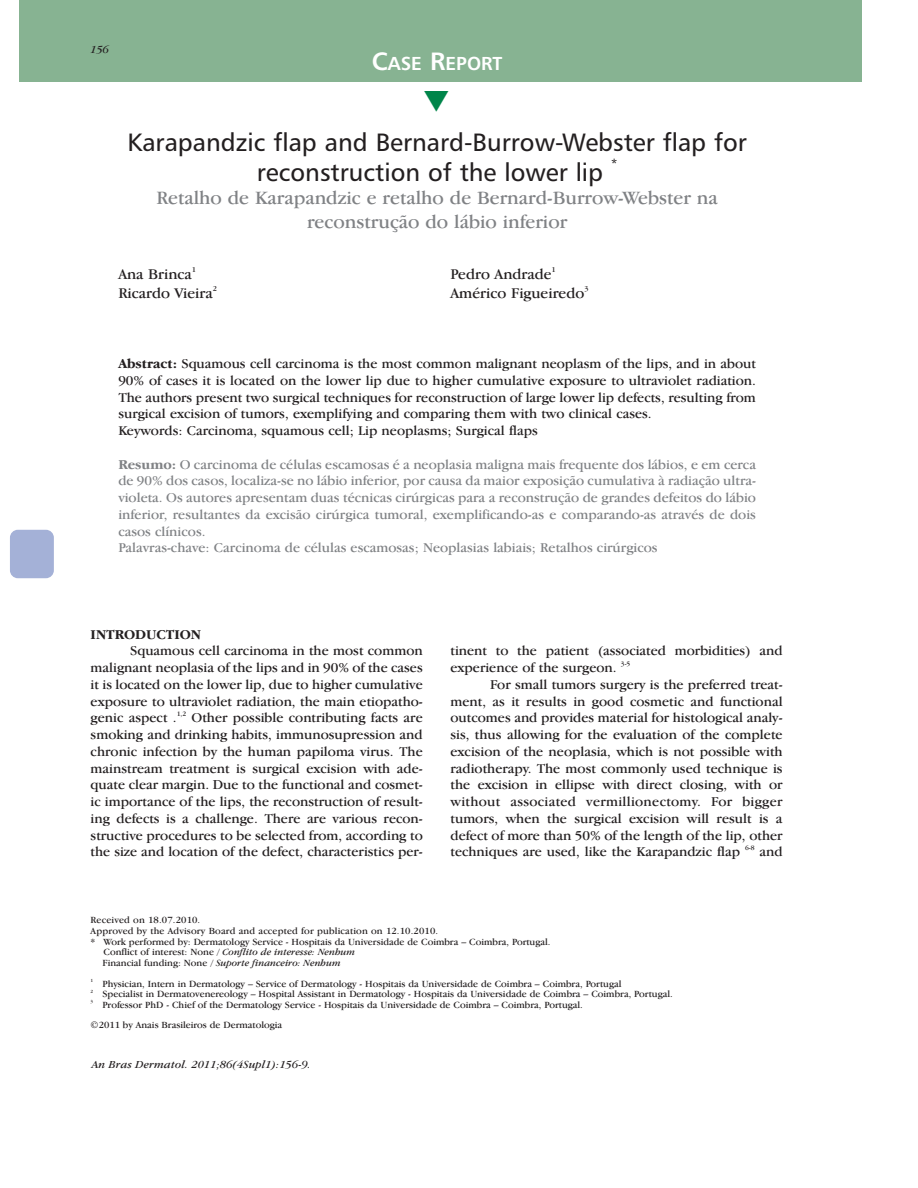
<style>
.page{position:relative;width:918px;height:1188px;background:#fff}
.page>*{position:absolute;margin:0;border:0;box-sizing:border-box;transform-origin:0 0}
.t1{font:25.05px/29.2px "Humanist 777 BT Roman B";color:#231f20;text-align:center}
.t2{font:19.5px/23.7px "Garamond IT Cby BT";color:#808285;text-align:center}
.t3{font:18.9px "Humanist 777 BT Bold B";color:#fff}
.t4{font:15.3px "Garamond IT Cby BT";color:#231f20}
.t5{font:13.95px/16.8px "Garamond IT Cby BT";color:#231f20;text-align:justify}
.t6{font:13.95px/16.8px "Garamond IT Cby BT";color:#808285}
.t7{font:700 13.95px "Garamond IT Cby BT";color:#231f20}
.t8{font:12.6px "Humanist 777 BT Roman B";color:#231f20}
.t9{font:italic 11.1px "Garamond IT Cby BT";letter-spacing:.015em;color:#231f20}
.t10{font:9.75px/10.5px "Garamond IT Cby BT";color:#231f20}
.t11{font:7.65px "Garamond IT Cby BT";color:#231f20}
.t12{font:7.05px "Garamond IT Cby BT";color:#231f20}
.t13{font:4.95px "Garamond IT Cby BT";color:#231f20}
.s1{font-size:25.05px}
.s2{font-weight:700}
.s3{font-style:italic}
</style>
<div class="page">
<div style="left:10px;top:530px;width:44px;height:48px;background:#a4b1d7;border-radius:8px"></div>
<div style="left:19px;top:0;width:842px;height:81px;background:#87b392"></div>
<p class="t9" style="left:91px;top:45px;width:20px">156</p>
<h3 class="t3" style="left:372px;top:55px;width:132px"><span class="s1">C</span>ASE <span class="s1">R</span>EPORT</h3>
<h1 class="t1" style="left:128px;top:130px;width:621px">Karapandzic flap and Bernard-Burrow-Webster flap for reconstruction of the lower lip</h1>
<p class="t8" style="left:611px;top:159px;width:8px">*</p>
<h2 class="t2" style="left:157px;top:188px;width:563px">Retalho de Karapandzic e retalho de Bernard-Burrow-Webster na reconstrução do lábio inferior</h2>
<p class="t4" style="left:118px;top:268px;width:75px">Ana Brinca</p>
<p class="t11" style="left:192px;top:266px;width:6px">1</p>
<p class="t4" style="left:451px;top:268px;width:103px">Pedro Andrade</p>
<p class="t11" style="left:552px;top:266px;width:6px">1</p>
<p class="t4" style="left:118px;top:288px;width:96px">Ricardo Vieira</p>
<p class="t11" style="left:213px;top:286px;width:6px">2</p>
<p class="t4" style="left:451px;top:288px;width:135px">Américo Figueiredo</p>
<p class="t11" style="left:584px;top:286px;width:6px">3</p>
<p class="t5" style="left:118px;top:357px;width:639px;text-align:left"><span class="s2">Abstract:</span> Squamous cell carcinoma is the most common malignant neoplasm of the lips, and in about 90% of cases it is located on the lower lip due to higher cumulative exposure to ultraviolet radiation.<br>The authors present two surgical techniques for reconstruction of large lower lip defects, resulting from surgical excision of tumors, exemplifying and comparing them with two clinical cases.<br>Keywords: Carcinoma, squamous cell; Lip neoplasms; Surgical flaps</p>
<p class="t6" style="left:118px;top:457px;width:639px"><span class="s2">Resumo:</span> O carcinoma de células escamosas é a neoplasia maligna mais frequente dos lábios, e em cerca de 90% dos casos, localiza-se no lábio inferior, por causa da maior exposição cumulativa à radiação ultra&shy;violeta. Os autores apresentam duas técnicas cirúrgicas para a reconstrução de grandes defeitos do lábio inferior, resultantes da excisão cirúrgica tumoral, exemplificando-as e comparando-as através de dois casos clínicos.<br>Palavras-chave: Carcinoma de células escamosas; Neoplasias labiais; Retalhos cirúrgicos</p>
<p class="t7" style="left:91px;top:629px;width:112px">INTRODUCTION</p>
<p class="t5" style="left:91px;top:644px;width:334px;text-indent:40px">Squamous cell carcinoma in the most common malignant neoplasia of the lips and in 90% of the cases it is located on the lower lip, due to higher cumulative exposure to ultraviolet radiation, the main etiopatho&shy;genic aspect .</p>
<p class="t12" style="left:177px;top:711px;width:11px">1,2</p>
<p class="t5" style="left:91px;top:711px;width:334px;text-indent:101px">Other possible contributing facts are smoking and drinking habits, immunosupression and chronic infection by the human papiloma virus. The mainstream treatment is surgical excision with ade&shy;quate clear margin. Due to the functional and cosmet&shy;ic importance of the lips, the reconstruction of result&shy;ing defects is a challenge. There are various recon&shy;structive procedures to be selected from, according to the size and location of the defect, characteristics per-</p>
<p class="t5" style="left:451px;top:644px;width:334px">tinent to the patient (associated morbidities) and experience of the surgeon.</p>
<p class="t12" style="left:621px;top:661px;width:11px">3-5</p>
<p class="t5" style="left:451px;top:677px;width:334px;text-indent:40px">For small tumors surgery is the preferred treat&shy;ment, as it results in good cosmetic and functional outcomes and provides material for histological analy&shy;sis, thus allowing for the evaluation of the complete excision of the neoplasia, which is not possible with radiotherapy. The most commonly used technique is the excision in ellipse with direct closing, with or without associated vermillionectomy. For bigger tumors, when the surgical excision will result is a defect of more than 50% of the length of the lip, other techniques are used, like the Karapandzic flap</p>
<p class="t12" style="left:745px;top:845px;width:11px">6-8</p>
<p class="t5" style="left:760px;top:845px;width:25px">and</p>
<p class="t10" style="left:91px;top:914px;width:349px;line-height:11.7px">Received on 18.07.2010.<br>Approved by the Advisory Board and accepted for publication on 12.10.2010.</p>
<p class="t10" style="left:103px;top:937px;width:450px;text-indent:-12px">* Work performed by: Dermatology Service - Hospitais da Universidade de Coimbra – Coimbra, Portugal.<br>Conflict of interest: None / <span class="s3">Conflito de interesse: Nenhum<br></span>Financial funding: None / <span class="s3">Suporte financeiro: Nenhum</span></p>
<p class="t13" style="left:91px;top:979px;width:4px">1</p>
<p class="t10" style="left:103px;top:979px;width:521px">Physician, Intern in Dermatology – Service of Dermatology - Hospitais da Universidade de Coimbra – Coimbra, Portugal</p>
<p class="t13" style="left:91px;top:989px;width:4px">2</p>
<p class="t10" style="left:103px;top:990px;width:572px">Specialist in Dermatovenereology – Hospital Assistant in Dermatology - Hospitais da Universidade de Coimbra – Coimbra, Portugal.</p>
<p class="t13" style="left:91px;top:1000px;width:4px">3</p>
<p class="t10" style="left:91px;top:995px;width:494px;line-height:21px;text-indent:12px">Professor PhD - Chief of the Dermatology Service - Hospitais da Universidade de Coimbra – Coimbra, Portugal. ©2011 by Anais Brasileiros de Dermatologia</p>
<p class="t9" style="left:92px;top:1060px;width:221px">An Bras Dermatol. 2011;86(4Supl1):156-9.</p>
</div>
